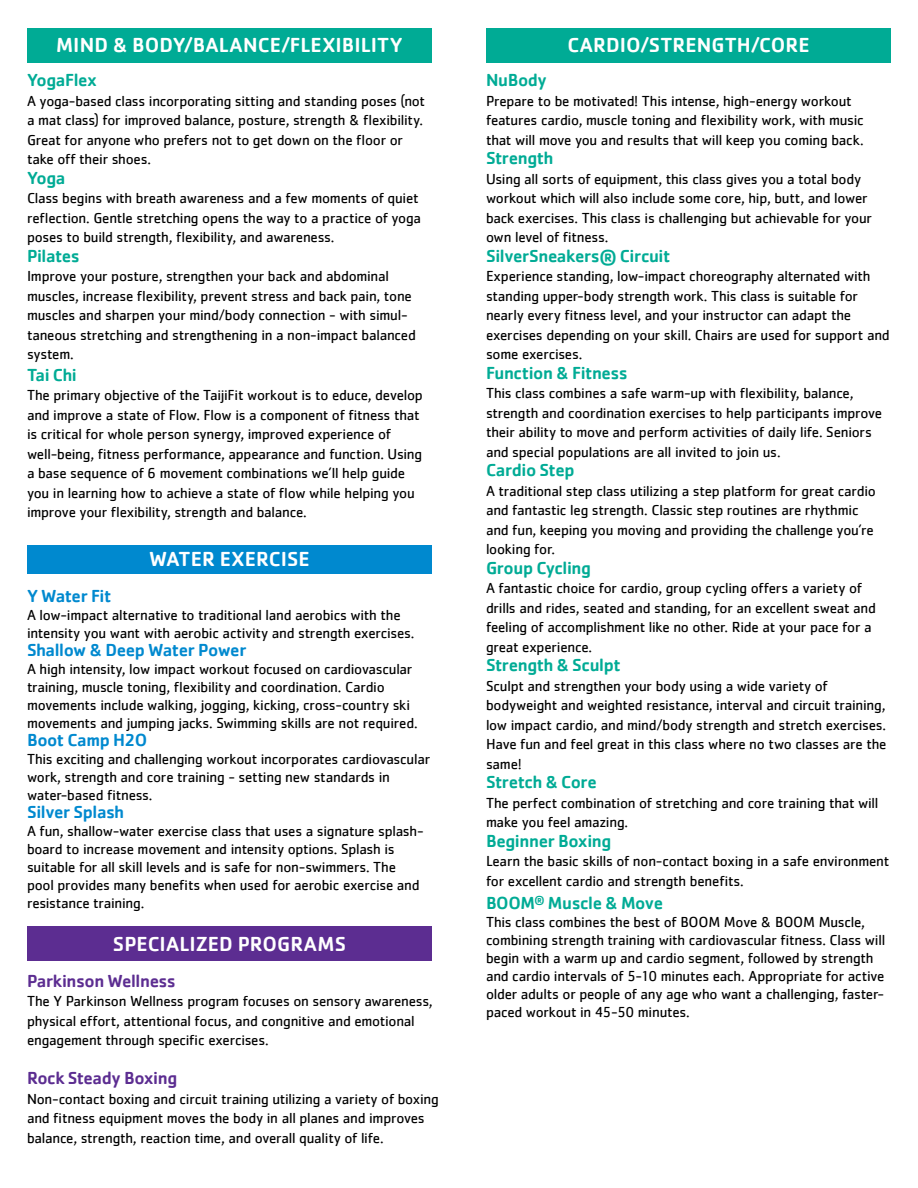
<style>
.page{position:relative;width:918px;height:1188px;background:#fff}
.page>*{position:absolute;margin:0;border:0;box-sizing:border-box;transform-origin:0 0}
.t1{font:500 21px "Cachet";letter-spacing:.005em;color:#fff}
.t2{font:500 18px "Cachet";letter-spacing:-.02em;color:#00ab95}
.t3{font:500 18px "Cachet";letter-spacing:-.02em;color:#0089cf}
.t4{font:500 18px "Cachet";letter-spacing:-.025em;color:#5c2d91}
.t5{font:15px/19.5px "Cachet";letter-spacing:-.015em;color:#000}
</style>
<div class="page">
<div style="left:27px;top:28px;width:405px;height:35px;background:#00ab95"></div>
<div style="left:486px;top:28px;width:405px;height:35px;background:#00ab95"></div>
<div style="left:27px;top:545px;width:405px;height:29px;background:#0089cf"></div>
<div style="left:27px;top:926px;width:405px;height:35px;background:#5c2d91"></div>
<h1 class="t1" style="left:56px;top:32px;width:348px">MIND &amp; BODY/BALANCE/FLEXIBILITY</h1>
<h1 class="t1" style="left:567px;top:32px;width:244px">CARDIO/STRENGTH/CORE</h1>
<p class="t2" style="left:27px;top:69px;width:72px">YogaFlex</p>
<p class="t5" style="left:27px;top:91px;width:400px">A yoga-based class incorporating sitting and standing poses (not a mat class) for improved balance, posture, strength &amp; flexibility.<br>Great for anyone who prefers not to get down on the floor or take off their shoes.</p>
<p class="t2" style="left:27px;top:167px;width:40px">Yoga</p>
<p class="t5" style="left:27px;top:188px;width:396px">Class begins with breath awareness and a few moments of quiet reflection. Gentle stretching opens the way to a practice of yoga poses to build strength, flexibility, and awareness.</p>
<p class="t2" style="left:27px;top:245px;width:54px">Pilates</p>
<p class="t5" style="left:27px;top:266px;width:390px">Improve your posture, strengthen your back and abdominal muscles, increase flexibility, prevent stress and back pain, tone muscles and sharpen your mind/body connection - with simul&shy;taneous stretching and strengthening in a non-impact balanced system.</p>
<p class="t2" style="left:27px;top:364px;width:51px">Tai Chi</p>
<p class="t5" style="left:27px;top:385px;width:397px">The primary objective of the TaijiFit workout is to educe, develop and improve a state of Flow. Flow is a component of fitness that is critical for whole person synergy, improved experience of well-being, fitness performance, appearance and function. Using a base sequence of 6 movement combinations we’ll help guide you in learning how to achieve a state of flow while helping you improve your flexibility, strength and balance.</p>
<h1 class="t1" style="left:149px;top:546px;width:162px">WATER EXERCISE</h1>
<p class="t3" style="left:27px;top:585px;width:86px">Y Water Fit</p>
<p class="t5" style="left:27px;top:606px;width:389px;line-height:18px">A low-impact alternative to traditional land aerobics with the intensity you want with aerobic activity and strength exercises.</p>
<p class="t3" style="left:27px;top:639px;width:221px">Shallow &amp; Deep Water Power</p>
<p class="t5" style="left:27px;top:660px;width:392px;line-height:18px">A high intensity, low impact workout focused on cardiovascular training, muscle toning, flexibility and coordination. Cardio movements include walking, jogging, kicking, cross-country ski movements and jumping jacks. Swimming skills are not required.</p>
<p class="t3" style="left:27px;top:729px;width:122px">Boot Camp H2O</p>
<p class="t5" style="left:27px;top:750px;width:405px;line-height:18px">This exciting and challenging workout incorporates cardiovascular work, strength and core training - setting new standards in water-based fitness.</p>
<p class="t3" style="left:27px;top:801px;width:99px">Silver Splash</p>
<p class="t5" style="left:27px;top:822px;width:398px;line-height:18px">A fun, shallow-water exercise class that uses a signature splash&shy;board to increase movement and intensity options. Splash is suitable for all skill levels and is safe for non-swimmers. The pool provides many benefits when used for aerobic exercise and resistance training.</p>
<h1 class="t1" style="left:113px;top:931px;width:235px">SPECIALIZED PROGRAMS</h1>
<p class="t4" style="left:27px;top:970px;width:150px">Parkinson Wellness</p>
<p class="t5" style="left:27px;top:991px;width:407px">The Y Parkinson Wellness program focuses on sensory awareness, physical effort, attentional focus, and congnitive and emotional engagement through specific exercises.</p>
<p class="t4" style="left:27px;top:1067px;width:152px">Rock Steady Boxing</p>
<p class="t5" style="left:27px;top:1089px;width:413px">Non-contact boxing and circuit training utilizing a variety of boxing and fitness equipment moves the body in all planes and improves balance, strength, reaction time, and overall quality of life.</p>
<p class="t2" style="left:486px;top:69px;width:63px">NuBody</p>
<p class="t5" style="left:486px;top:91px;width:379px">Prepare to be motivated! This intense, high-energy workout features cardio, muscle toning and flexibility work, with music that will move you and results that will keep you coming back.</p>
<p class="t2" style="left:486px;top:147px;width:69px">Strength</p>
<p class="t5" style="left:486px;top:169px;width:388px">Using all sorts of equipment, this class gives you a total body workout which will also include some core, hip, butt, and lower back exercises. This class is challenging but achievable for your own level of fitness.</p>
<p class="t2" style="left:486px;top:245px;width:186px">SilverSneakers® Circuit</p>
<p class="t5" style="left:486px;top:266px;width:405px">Experience standing, low-impact choreography alternated with standing upper-body strength work. This class is suitable for nearly every fitness level, and your instructor can adapt the exercises depending on your skill. Chairs are used for support and some exercises.</p>
<p class="t2" style="left:486px;top:362px;width:143px">Function &amp; Fitness</p>
<p class="t5" style="left:486px;top:383px;width:398px">This class combines a safe warm-up with flexibility, balance, strength and coordination exercises to help participants improve their ability to move and perform activities of daily life. Seniors and special populations are all invited to join us.</p>
<p class="t2" style="left:486px;top:459px;width:90px">Cardio Step</p>
<p class="t5" style="left:486px;top:481px;width:391px">A traditional step class utilizing a step platform for great cardio and fantastic leg strength. Classic step routines are rhythmic and fun, keeping you moving and providing the challenge you’re looking for.</p>
<p class="t2" style="left:486px;top:557px;width:107px">Group Cycling</p>
<p class="t5" style="left:486px;top:578px;width:391px">A fantastic choice for cardio, group cycling offers a variety of drills and rides, seated and standing, for an excellent sweat and feeling of accomplishment like no other. Ride at your pace for a great experience.</p>
<p class="t2" style="left:486px;top:654px;width:136px">Strength &amp; Sculpt</p>
<p class="t5" style="left:486px;top:676px;width:402px">Sculpt and strengthen your body using a wide variety of bodyweight and weighted resistance, interval and circuit training, low impact cardio, and mind/body strength and stretch exercises.<br>Have fun and feel great in this class where no two classes are the same!</p>
<p class="t2" style="left:486px;top:771px;width:112px">Stretch &amp; Core</p>
<p class="t5" style="left:486px;top:793px;width:394px">The perfect combination of stretching and core training that will make you feel amazing.</p>
<p class="t2" style="left:486px;top:830px;width:127px">Beginner Boxing</p>
<p class="t5" style="left:486px;top:851px;width:405px">Learn the basic skills of non-contact boxing in a safe environment for excellent cardio and strength benefits.</p>
<p class="t2" style="left:486px;top:892px;width:179px">BOOM<sup>®</sup> Muscle &amp; Move</p>
<p class="t5" style="left:486px;top:913px;width:401px;line-height:18px">This class combines the best of BOOM Move &amp; BOOM Muscle, combining strength training with cardiovascular fitness. Class will begin with a warm up and cardio segment, followed by strength and cardio intervals of 5-10 minutes each. Appropriate for active older adults or people of any age who want a challenging, faster&shy;paced workout in 45-50 minutes.</p>
</div>
